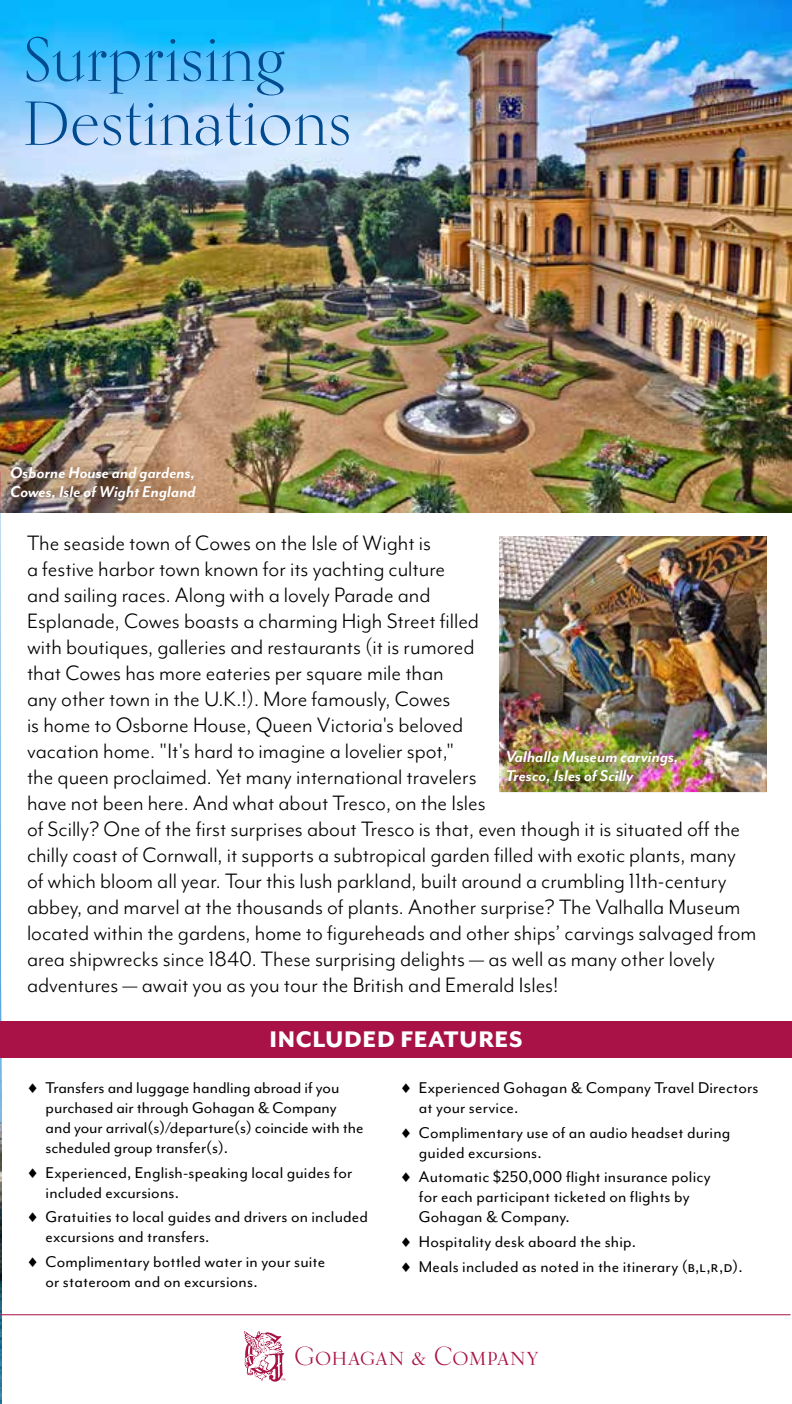
<style>
.page{position:relative;width:792px;height:1404px;background:#fff}
.page>*{position:absolute;margin:0;border:0;box-sizing:border-box;transform-origin:0 0}
.t1{font:62px/64px "Kumlien Pro";color:#004a8f}
.t2{font:800 26px "Mr Eaves Mod OT";letter-spacing:.025em;color:#fff}
.t3{font:26px "Kumlien Pro";letter-spacing:.005em;color:#a81246}
.t4{font:24px/26px "Mr Eaves Mod OT";color:#000}
.t5{font:18px/20px "Mr Eaves Mod OT";letter-spacing:.01em;color:#000}
.t6{font:italic 700 18px/19px "Mr Eaves Mod OT";color:#fff}
</style>
<div class="page">
<hr style="left:0;top:264px;width:1px;height:1140px;background:#5ea7dc">
<img style="left:0;top:1057px;width:1px;height:347px">
<img style="left:0;top:0;width:792px;height:512px">
<img style="left:500px;top:537px;width:266px;height:255px">
<div style="left:0;top:1021px;width:792px;height:36px;background:#a81246"></div>
<hr style="left:0;top:1314px;width:791px;height:1px;background:#a81246">
<svg style="left:244px;top:1331px;width:42px;height:51px"></svg>
<div style="left:497px;top:740px;width:190px;height:54px;background:#000;opacity:.75"></div>
<div style="left:0;top:452px;width:210px;height:63px;background:#6c3500;opacity:.75"></div>
<h1 class="t1" style="left:23px;top:27px;width:330px">Surprising<br>Destinations</h1>
<p class="t6" style="left:10px;top:463px;width:187px">Osborne House and gardens,<br>Cowes, Isle of Wight England</p>
<p class="t4" style="left:27px;top:530px;width:731px">The seaside town of Cowes on the Isle of Wight is<br>a festive harbor town known for its yachting culture<br>and sailing races. Along with a lovely Parade and<br>Esplanade, Cowes boasts a charming High Street filled<br>with boutiques, galleries and restaurants (it is rumored<br>that Cowes has more eateries per square mile than<br>any other town in the U.K.!). More famously, Cowes<br>is home to Osborne House, Queen Victoria's beloved<br>vacation home. "It's hard to imagine a lovelier spot,"<br>the queen proclaimed. Yet many international travelers<br>have not been here. And what about Tresco, on the Isles<br>of Scilly? One of the first surprises about Tresco is that, even though it is situated off the chilly coast of Cornwall, it supports a subtropical garden filled with exotic plants, many of which bloom all year. Tour this lush parkland, built around a crumbling 11th-century abbey, and marvel at the thousands of plants. Another surprise? The Valhalla Museum located within the gardens, home to figureheads and other ships’ carvings salvaged from area shipwrecks since 1840. These surprising delights — as well as many other lovely adventures — await you as you tour the British and Emerald Isles!</p>
<p class="t6" style="left:506px;top:747px;width:174px">Valhalla Museum carvings,<br>Tresco, Isles of Scilly</p>
<p class="t2" style="left:270px;top:1024px;width:254px">INCLUDED FEATURES</p>
<p class="t5" style="left:46px;top:1078px;width:320px;text-indent:-18px">♦ Transfers and luggage handling abroad if you purchased air through Gohagan &amp; Company and your arrival(s)/departure(s) coincide with the scheduled group transfer(s).</p>
<p class="t5" style="left:46px;top:1162px;width:308px;text-indent:-18px">♦ Experienced, English-speaking local guides for included excursions.</p>
<p class="t5" style="left:46px;top:1207px;width:324px;text-indent:-18px">♦ Gratuities to local guides and drivers on included excursions and transfers.</p>
<p class="t5" style="left:46px;top:1252px;width:281px;text-indent:-18px">♦ Complimentary bottled water in your suite or stateroom and on excursions.</p>
<p class="t5" style="left:419px;top:1078px;width:341px;text-indent:-18px">♦ Experienced Gohagan &amp; Company Travel Directors at your service.</p>
<p class="t5" style="left:419px;top:1122px;width:313px;text-indent:-18px">♦ Complimentary use of an audio headset during guided excursions.</p>
<p class="t5" style="left:419px;top:1167px;width:293px;text-indent:-18px">♦ Automatic $250,000 flight insurance policy for each participant ticketed on flights by<br>Gohagan &amp; Company.</p>
<p class="t5" style="left:401px;top:1229px;width:343px;line-height:24.6px">♦ Hospitality desk aboard the ship.<br>♦ Meals included as noted in the itinerary (b,l,r,d).</p>
<p class="t3" style="left:294px;top:1340px;width:246px">Gohagan &amp; Company</p>
</div>
